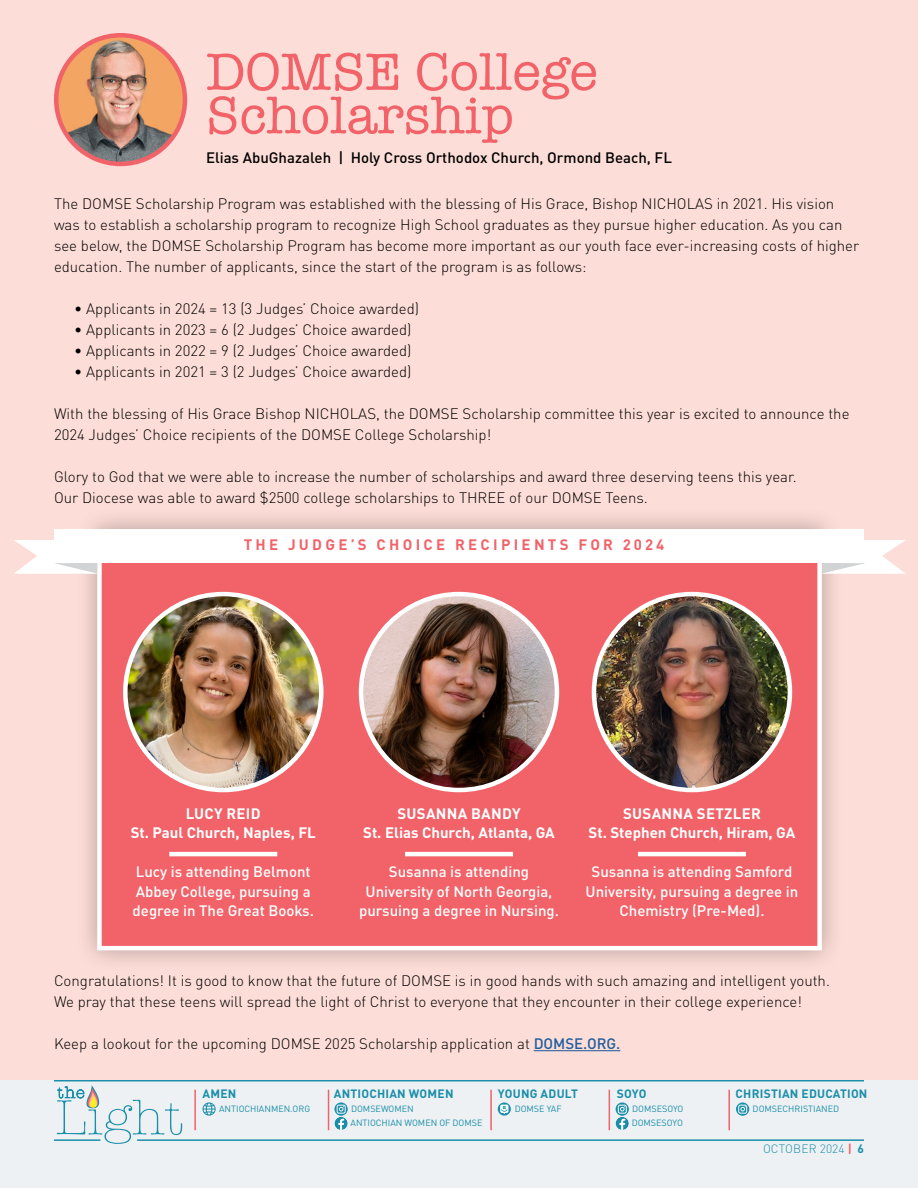
<style>
.page{position:relative;width:918px;height:1188px;background:#fff}
.page>*{position:absolute;margin:0;border:0;box-sizing:border-box;transform-origin:0 0}
.t1{font:54px/43.5px "American Typewriter";color:#f16369}
.t2{font:300 50.85px "American Typewriter";color:#198ea9}
.t3{font:300 15px/21px "DIN Pro";color:#000}
.t4{font:500 15px/19.5px "DIN Pro";color:#fff;text-align:center}
.t5{font:700 15px/19.5px "DIN Pro";color:#fff;text-align:center}
.t6{font:500 15px "DIN Pro";color:#000}
.t7{font:700 15px "DIN Pro";letter-spacing:.22em;color:#f16369}
.t8{font:700 12px "DIN Pro";letter-spacing:.02em;color:#1b8ea9}
.t9{font:300 12px "DIN Pro";color:#1b8ea9}
.t10{font:9px "DIN Pro";color:#1b8ea9}
.s1{font-weight:500;color:#215e9e}
.s2{font-weight:700;color:#f16369}
.s3{font-weight:700}
</style>
<div class="page">
<div style="left:0;top:0;width:918px;height:1080px;background:#fdddd7"></div>
<div style="left:74px;top:506px;width:770px;height:467px;background:#000;opacity:.3"></div>
<div style="left:97px;top:529px;width:725px;height:421px;background:#f16369;border:4px solid #fff"></div>
<div style="left:0;top:1080px;width:918px;height:108px;background:#edf1f4"></div>
<svg style="left:57px;top:1085px;width:43px;height:23px"></svg>
<hr style="left:54px;top:1080px;width:810px;height:2px;background:#1b8ea9">
<hr style="left:137px;top:1139px;width:727px;height:2px;background:#1b8ea9">
<hr style="left:54px;top:1139px;width:46px;height:2px;background:#1b8ea9">
<hr style="left:194px;top:1090px;width:2px;height:40px;background:#f16369">
<hr style="left:328px;top:1090px;width:1px;height:40px;background:#f16369">
<hr style="left:490px;top:1090px;width:2px;height:40px;background:#f16369">
<hr style="left:609px;top:1090px;width:1px;height:40px;background:#f16369">
<hr style="left:728px;top:1090px;width:2px;height:40px;background:#f16369">
<svg style="left:202px;top:1102px;width:14px;height:14px"></svg>
<svg style="left:334px;top:1117px;width:14px;height:13px"></svg>
<svg style="left:616px;top:1117px;width:13px;height:13px"></svg>
<svg style="left:334px;top:1102px;width:14px;height:14px"></svg>
<svg style="left:337px;top:1105px;width:9px;height:25px"></svg>
<svg style="left:616px;top:1102px;width:13px;height:14px"></svg>
<svg style="left:618px;top:1105px;width:9px;height:25px"></svg>
<svg style="left:736px;top:1102px;width:13px;height:14px"></svg>
<svg style="left:738px;top:1105px;width:9px;height:9px"></svg>
<svg style="left:498px;top:1102px;width:13px;height:14px"></svg>
<svg style="left:500px;top:1105px;width:8px;height:9px"></svg>
<hr style="left:534px;top:1050px;width:86px;height:1px;background:#215e9e">
<hr style="left:169px;top:852px;width:108px;height:4px;background:#fff">
<hr style="left:405px;top:852px;width:108px;height:4px;background:#fff">
<hr style="left:638px;top:852px;width:108px;height:4px;background:#fff">
<img style="left:56px;top:35px;width:129px;height:129px;border-radius:64px">
<div style="left:54px;top:33px;width:133px;height:133px;border:4px solid #f16369;border-radius:50%"></div>
<img style="left:125px;top:594px;width:196px;height:196px;border-radius:98px">
<div style="left:123px;top:592px;width:201px;height:200px;border:4px solid #fff;border-radius:50%"></div>
<img style="left:361px;top:594px;width:196px;height:196px;border-radius:98px">
<div style="left:359px;top:592px;width:200px;height:200px;border:4px solid #fff;border-radius:50%"></div>
<img style="left:594px;top:594px;width:196px;height:196px;border-radius:98px">
<div style="left:592px;top:592px;width:200px;height:200px;border:4px solid #fff;border-radius:50%"></div>
<div style="left:54px;top:529px;width:810px;height:34px;background:#fff"></div>
<svg style="left:14px;top:540px;width:83px;height:34px"></svg>
<svg style="left:822px;top:540px;width:83px;height:34px"></svg>
<h1 class="t1" style="left:206px;top:48px;width:393px">DOMSE College<br>Scholarship</h1>
<p class="t6" style="left:206px;top:145px;width:468px">Elias AbuGhazaleh | Holy Cross Orthodox Church, Ormond Beach, FL</p>
<p class="t3" style="left:54px;top:192px;width:807px">The DOMSE Scholarship Program was established with the blessing of His Grace, Bishop NICHOLAS in 2021. His vision was to establish a scholarship program to recognize High School graduates as they pursue higher education. As you can see below, the DOMSE Scholarship Program has become more important as our youth face ever-increasing costs of higher education. The number of applicants, since the start of the program is as follows:</p>
<p class="t3" style="left:74px;top:297px;width:346px">• Applicants in 2024 = 13 (3 Judges’ Choice awarded)</p>
<p class="t3" style="left:74px;top:318px;width:339px">• Applicants in 2023 = 6 (2 Judges’ Choice awarded)</p>
<p class="t3" style="left:74px;top:339px;width:339px">• Applicants in 2022 = 9 (2 Judges’ Choice awarded)</p>
<p class="t3" style="left:74px;top:360px;width:339px">• Applicants in 2021 = 3 (2 Judges’ Choice awarded)</p>
<p class="t3" style="left:54px;top:402px;width:797px">With the blessing of His Grace Bishop NICHOLAS, the DOMSE Scholarship committee this year is excited to announce the<br>2024 Judges’ Choice recipients of the DOMSE College Scholarship!</p>
<p class="t3" style="left:54px;top:465px;width:744px">Glory to God that we were able to increase the number of scholarships and award three deserving teens this year.<br>Our Diocese was able to award $2500 college scholarships to THREE of our DOMSE Teens.</p>
<p class="t7" style="left:244px;top:532px;width:422px">THE JUDGE’S CHOICE RECIPIENTS FOR 2024</p>
<p class="t5" style="left:131px;top:802px;width:187px">LUCY REID<br>St. Paul Church, Naples, FL</p>
<p class="t4" style="left:133px;top:860px;width:183px;text-align:left">Lucy is attending Belmont<br>Abbey College, pursuing a degree in The Great Books.</p>
<p class="t5" style="left:363px;top:802px;width:193px">SUSANNA BANDY<br>St. Elias Church, Atlanta, GA</p>
<p class="t4" style="left:359px;top:860px;width:201px">Susanna is attending<br>University of North Georgia, pursuing a degree in Nursing.</p>
<p class="t5" style="left:589px;top:802px;width:208px">SUSANNA SETZLER<br>St. Stephen Church, Hiram, GA</p>
<p class="t4" style="left:586px;top:860px;width:214px">Susanna is attending Samford<br>University, pursuing a degree in<br>Chemistry (Pre-Med).</p>
<p class="t3" style="left:54px;top:968px;width:778px">Congratulations! It is good to know that the future of DOMSE is in good hands with such amazing and intelligent youth.<br>We pray that these teens will spread the light of Christ to everyone that they encounter in their college experience!</p>
<p class="t3" style="left:54px;top:1031px;width:568px">Keep a lookout for the upcoming DOMSE 2025 Scholarship application at <span class="s1">DOMSE.ORG.</span></p>
<h2 class="t2" style="left:55px;top:1080px;width:129px">Light</h2>
<p class="t8" style="left:203px;top:1084px;width:35px">AMEN</p>
<p class="t8" style="left:334px;top:1084px;width:121px">ANTIOCHIAN WOMEN</p>
<p class="t8" style="left:498px;top:1084px;width:82px">YOUNG ADULT</p>
<p class="t8" style="left:617px;top:1084px;width:31px">SOYO</p>
<p class="t8" style="left:736px;top:1084px;width:133px">CHRISTIAN EDUCATION</p>
<p class="t10" style="left:219px;top:1101px;width:93px">ANTIOCHIANMEN.ORG</p>
<p class="t10" style="left:351px;top:1101px;width:64px">DOMSEWOMEN</p>
<p class="t10" style="left:632px;top:1101px;width:53px">DOMSESOYO</p>
<p class="t10" style="left:753px;top:1101px;width:88px">DOMSECHRISTIANED</p>
<p class="t10" style="left:351px;top:1115px;width:133px">ANTIOCHIAN WOMEN OF DOMSE</p>
<p class="t10" style="left:632px;top:1115px;width:53px">DOMSESOYO</p>
<p class="t10" style="left:515px;top:1101px;width:48px">DOMSE YAF</p>
<p class="t9" style="left:763px;top:1140px;width:102px">OCTOBER 2024 <span class="s2">|</span> <span class="s3">6</span></p>
</div>
